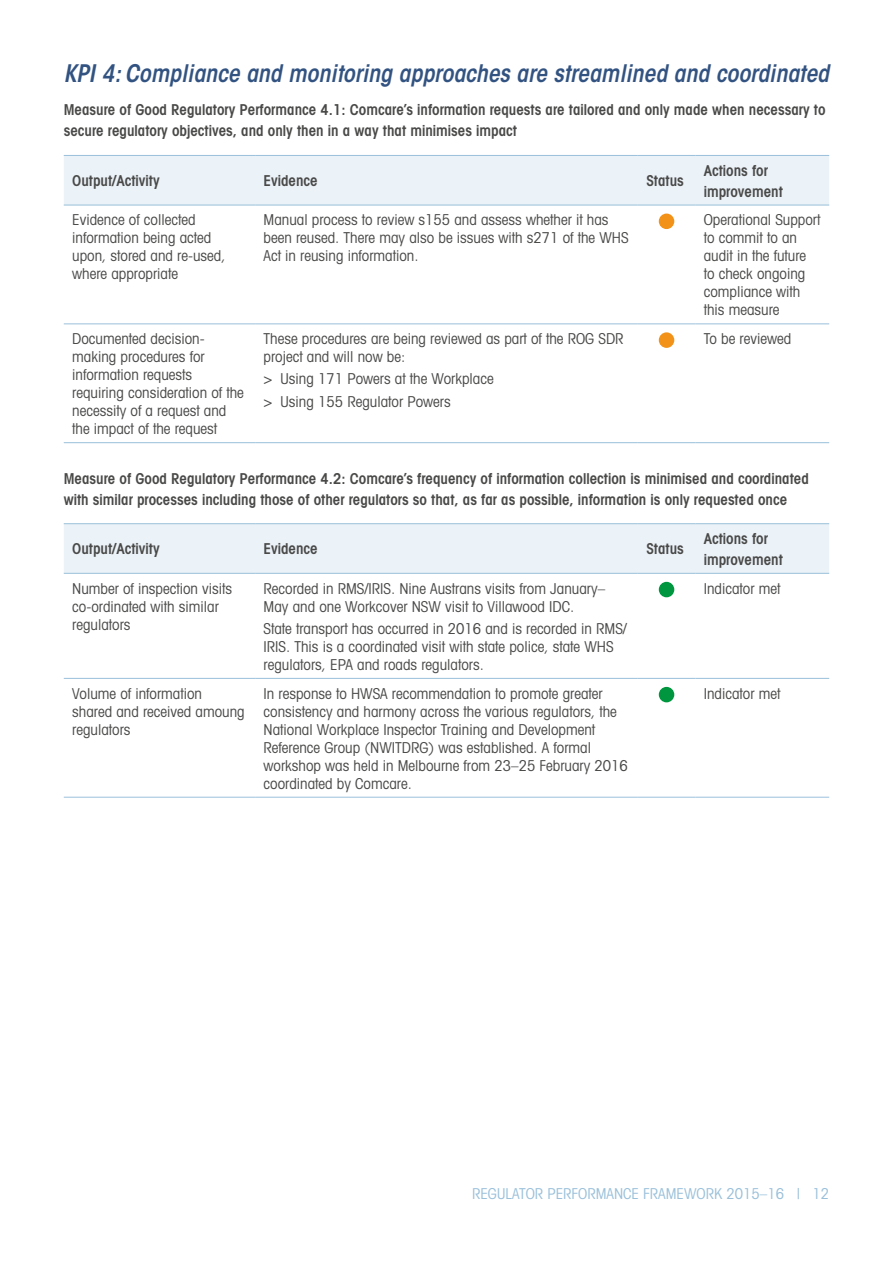
<style>
.page{position:relative;width:893px;height:1263px;background:#fff}
.page>*{position:absolute;margin:0;border:0;box-sizing:border-box;transform-origin:0 0}
.Heading_3{font:italic 600 condensed 24px "ITC Avant Garde Std";color:#325381}
.TText{font:condensed 15px/18px "Avant Garde";color:#494948}
.Heading_4{font:600 condensed 15px/21px "Avant Garde";color:#494948}
.Text{font:600 condensed 15px/21px "Avant Garde";color:#494948}
.TText_bullets_1{font:condensed 15px "Avant Garde";color:#494948}
.t1{font:condensed 15px "Avant Garde";color:#9ac0da}
</style>
<div class="page">
<div style="left:64px;top:156px;width:765px;height:49px;background:#ebf2f8"></div>
<hr style="left:64px;top:155px;width:191px;height:1px;background:#9ac0da">
<hr style="left:255px;top:155px;width:383px;height:1px;background:#9ac0da">
<hr style="left:638px;top:155px;width:57px;height:1px;background:#9ac0da">
<hr style="left:695px;top:155px;width:134px;height:1px;background:#9ac0da">
<hr style="left:64px;top:205px;width:191px;height:1px;background:#9ac0da">
<hr style="left:255px;top:205px;width:383px;height:1px;background:#9ac0da">
<hr style="left:638px;top:205px;width:57px;height:1px;background:#9ac0da">
<hr style="left:695px;top:205px;width:134px;height:1px;background:#9ac0da">
<hr style="left:64px;top:323px;width:191px;height:1px;background:#9ac0da">
<hr style="left:255px;top:323px;width:383px;height:1px;background:#9ac0da">
<hr style="left:638px;top:323px;width:57px;height:1px;background:#9ac0da">
<hr style="left:695px;top:323px;width:134px;height:1px;background:#9ac0da">
<hr style="left:64px;top:442px;width:191px;height:1px;background:#9ac0da">
<hr style="left:255px;top:442px;width:383px;height:1px;background:#9ac0da">
<hr style="left:638px;top:442px;width:57px;height:1px;background:#9ac0da">
<hr style="left:695px;top:442px;width:134px;height:1px;background:#9ac0da">
<div style="left:659px;top:214px;width:15px;height:15px;background:#f39219;border-radius:50%"></div>
<div style="left:659px;top:332px;width:15px;height:16px;background:#f39219;border-radius:50%"></div>
<div style="left:64px;top:524px;width:765px;height:49px;background:#ebf2f8"></div>
<hr style="left:64px;top:523px;width:191px;height:1px;background:#9ac0da">
<hr style="left:255px;top:523px;width:383px;height:1px;background:#9ac0da">
<hr style="left:638px;top:523px;width:57px;height:1px;background:#9ac0da">
<hr style="left:695px;top:523px;width:134px;height:1px;background:#9ac0da">
<hr style="left:64px;top:573px;width:191px;height:1px;background:#9ac0da">
<hr style="left:255px;top:573px;width:383px;height:1px;background:#9ac0da">
<hr style="left:638px;top:573px;width:57px;height:1px;background:#9ac0da">
<hr style="left:695px;top:573px;width:134px;height:1px;background:#9ac0da">
<hr style="left:64px;top:678px;width:191px;height:1px;background:#9ac0da">
<hr style="left:255px;top:678px;width:383px;height:1px;background:#9ac0da">
<hr style="left:638px;top:678px;width:57px;height:1px;background:#9ac0da">
<hr style="left:695px;top:678px;width:134px;height:1px;background:#9ac0da">
<hr style="left:64px;top:797px;width:191px;height:1px;background:#9ac0da">
<hr style="left:255px;top:797px;width:383px;height:1px;background:#9ac0da">
<hr style="left:638px;top:797px;width:57px;height:1px;background:#9ac0da">
<hr style="left:695px;top:797px;width:134px;height:1px;background:#9ac0da">
<div style="left:659px;top:582px;width:15px;height:15px;background:#00963f;border-radius:50%"></div>
<div style="left:659px;top:687px;width:15px;height:15px;background:#00963f;border-radius:50%"></div>
<p class="Heading_3" style="left:64px;top:58px;width:767px">KPI 4: Compliance and monitoring approaches are streamlined and coordinated</p>
<p class="Heading_4" style="left:64px;top:99px;width:763px">Measure of Good Regulatory Performance 4.1: Comcare’s information requests are tailored and only made when necessary to secure regulatory objectives, and only then in a way that minimises impact</p>
<p class="Text" style="left:72px;top:170px;width:89px">Output/Activity</p>
<p class="Text" style="left:264px;top:170px;width:56px">Evidence</p>
<p class="Text" style="left:646px;top:170px;width:39px">Status</p>
<p class="Text" style="left:704px;top:159px;width:81px">Actions for improvement</p>
<p class="TText" style="left:72px;top:211px;width:155px">Evidence of collected information being acted upon, stored and re-used, where appropriate</p>
<p class="TText" style="left:264px;top:211px;width:366px">Manual process to review s155 and assess whether it has been reused. There may also be issues with s271 of the WHS<br>Act in reusing information.</p>
<p class="TText" style="left:704px;top:211px;width:118px">Operational Support to commit to an audit in the future to check ongoing compliance with this measure</p>
<p class="TText" style="left:72px;top:329px;width:173px">Documented decision&shy;making procedures for information requests requiring consideration of the necessity of a request and the impact of the request</p>
<p class="TText" style="left:264px;top:329px;width:361px">These procedures are being reviewed as part of the ROG SDR project and will now be:</p>
<p class="TText" style="left:704px;top:329px;width:89px">To be reviewed</p>
<p class="TText_bullets_1" style="left:264px;top:370px;width:232px">&gt; Using 171 Powers at the Workplace</p>
<p class="TText_bullets_1" style="left:264px;top:392px;width:189px">&gt; Using 155 Regulator Powers</p>
<p class="Heading_4" style="left:64px;top:467px;width:747px">Measure of Good Regulatory Performance 4.2: Comcare’s frequency of information collection is minimised and coordinated with similar processes including those of other regulators so that, as far as possible, information is only requested once</p>
<p class="Text" style="left:72px;top:538px;width:89px">Output/Activity</p>
<p class="Text" style="left:264px;top:538px;width:56px">Evidence</p>
<p class="Text" style="left:646px;top:538px;width:39px">Status</p>
<p class="Text" style="left:704px;top:528px;width:81px">Actions for improvement</p>
<p class="TText" style="left:72px;top:579px;width:161px">Number of inspection visits co-ordinated with similar regulators</p>
<p class="TText" style="left:264px;top:579px;width:343px">Recorded in RMS/IRIS. Nine Austrans visits from January–<br>May and one Workcover NSW visit to Villawood IDC.</p>
<p class="TText" style="left:704px;top:579px;width:78px">Indicator met</p>
<p class="TText" style="left:264px;top:619px;width:365px">State transport has occurred in 2016 and is recorded in RMS/<br>IRIS. This is a coordinated visit with state police, state WHS regulators, EPA and roads regulators.</p>
<p class="TText" style="left:72px;top:684px;width:174px">Volume of information shared and received amoung regulators</p>
<p class="TText" style="left:264px;top:684px;width:366px">In response to HWSA recommendation to promote greater consistency and harmony across the various regulators, the National Workplace Inspector Training and Development Reference Group (NWITDRG) was established. A formal workshop was held in Melbourne from 23–25 February 2016 coordinated by Comcare.</p>
<p class="TText" style="left:704px;top:684px;width:78px">Indicator met</p>
<p class="t1" style="left:472px;top:1184px;width:359px">REGULATOR PERFORMANCE FRAMEWORK 2015–16 | 12</p>
</div>
